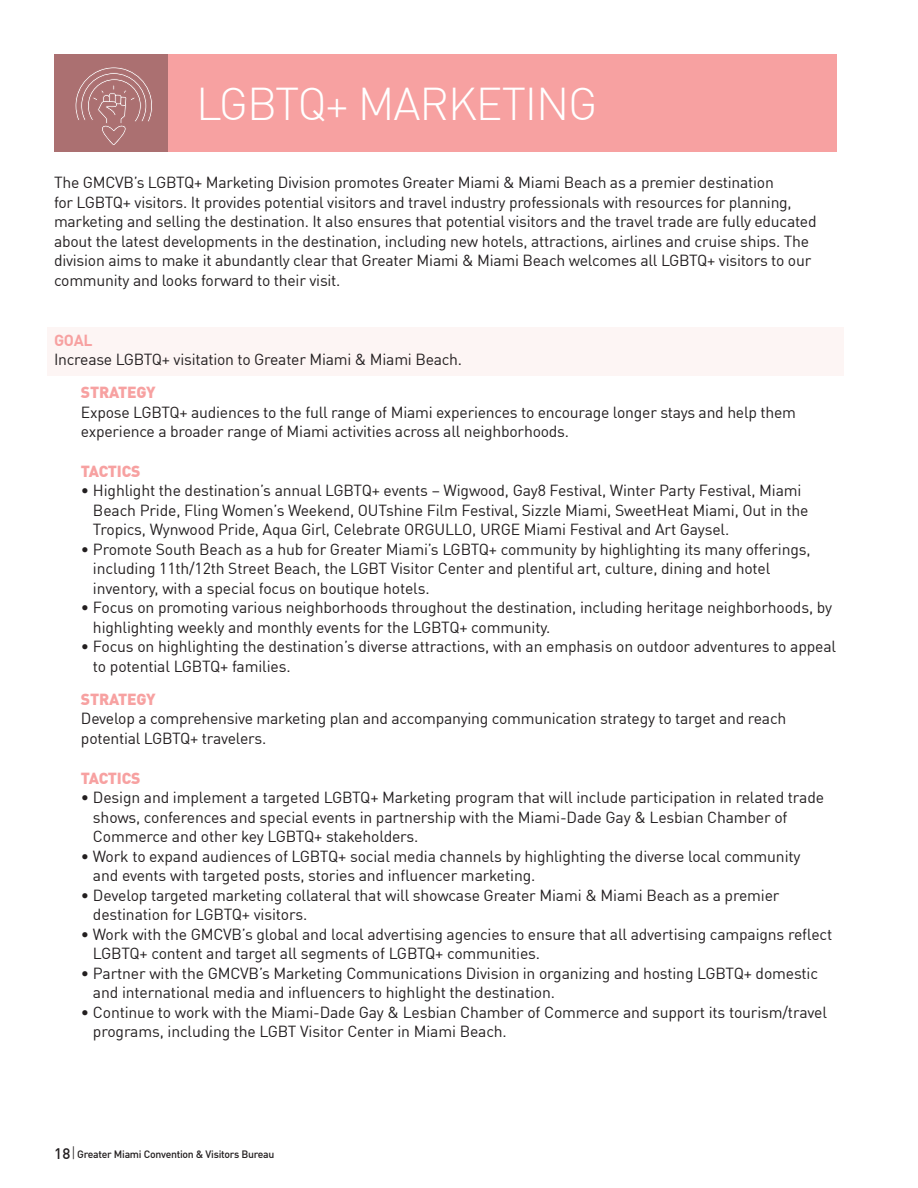
<style>
.page{position:relative;width:918px;height:1188px;background:#fff}
.page>*{position:absolute;margin:0;border:0;box-sizing:border-box;transform-origin:0 0}
.t1{font:300 45px "DIN Offc";letter-spacing:-.025em;color:#fff}
.t2{font:15.75px/19.5px "DIN Offc";letter-spacing:-.01em;color:#231f20}
.t3{font:900 15.75px "DIN Offc";letter-spacing:-.015em;color:#f7a1a1}
.t4{font:700 15.75px "DIN Offc";color:#f7a1a1}
.t5{font:500 10.5px "DIN Offc";letter-spacing:-.025em;color:#231f20}
.s1{font-size:15px}
.s2{font-weight:300;font-size:15px}
</style>
<div class="page">
<div style="left:54px;top:54px;width:783px;height:98px;background:#f7a1a1"></div>
<div style="left:54px;top:54px;width:114px;height:98px;background:#ab7071"></div>
<div style="left:47px;top:327px;width:797px;height:49px;background:#fdf5f4"></div>
<svg style="left:75px;top:67px;width:77px;height:78px"></svg>
<h1 class="t1" style="left:196px;top:76px;width:403px">LGBTQ+ MARKETING</h1>
<p class="t2" style="left:54px;top:172px;width:764px">The GMCVB’s LGBTQ+ Marketing Division promotes Greater Miami &amp; Miami Beach as a premier destination<br>for LGBTQ+ visitors. It provides potential visitors and travel industry professionals with resources for planning, marketing and selling the destination. It also ensures that potential visitors and the travel trade are fully educated about the latest developments in the destination, including new hotels, attractions, airlines and cruise ships. The division aims to make it abundantly clear that Greater Miami &amp; Miami Beach welcomes all LGBTQ+ visitors to our community and looks forward to their visit.</p>
<p class="t4" style="left:54px;top:330px;width:40px">GOAL</p>
<p class="t2" style="left:54px;top:349px;width:410px">Increase LGBTQ+ visitation to Greater Miami &amp; Miami Beach.</p>
<p class="t3" style="left:81px;top:382px;width:76px">STRATEGY</p>
<p class="t2" style="left:81px;top:402px;width:717px">Expose LGBTQ+ audiences to the full range of Miami experiences to encourage longer stays and help them experience a broader range of Miami activities across all neighborhoods.</p>
<p class="t3" style="left:81px;top:461px;width:61px">TACTICS</p>
<p class="t2" style="left:93px;top:481px;width:717px;text-indent:-12px">• Highlight the destination’s annual LGBTQ+ events – Wigwood, Gay8 Festival, Winter Party Festival, Miami<br>Beach Pride, Fling Women’s Weekend, OUTshine Film Festival, Sizzle Miami, SweetHeat Miami, Out in the<br>Tropics, Wynwood Pride, Aqua Girl, Celebrate ORGULLO, URGE Miami Festival and Art Gaysel.</p>
<p class="t2" style="left:93px;top:539px;width:719px;text-indent:-12px">• Promote South Beach as a hub for Greater Miami’s LGBTQ+ community by highlighting its many offerings, including 11th/12th Street Beach, the LGBT Visitor Center and plentiful art, culture, dining and hotel inventory, with a special focus on boutique hotels.</p>
<p class="t2" style="left:93px;top:598px;width:741px;text-indent:-12px">• Focus on promoting various neighborhoods throughout the destination, including heritage neighborhoods, by highlighting weekly and monthly events for the LGBTQ+ community.</p>
<p class="t2" style="left:93px;top:637px;width:745px;text-indent:-12px">• Focus on highlighting the destination’s diverse attractions, with an emphasis on outdoor adventures to appeal to potential LGBTQ+ families.</p>
<p class="t3" style="left:81px;top:689px;width:76px">STRATEGY</p>
<p class="t2" style="left:81px;top:709px;width:707px">Develop a comprehensive marketing plan and accompanying communication strategy to target and reach potential LGBTQ+ travelers.</p>
<p class="t3" style="left:81px;top:767px;width:61px">TACTICS</p>
<p class="t2" style="left:93px;top:787px;width:733px;text-indent:-12px">• Design and implement a targeted LGBTQ+ Marketing program that will include participation in related trade shows, conferences and special events in partnership with the Miami-Dade Gay &amp; Lesbian Chamber of<br>Commerce and other key LGBTQ+ stakeholders.</p>
<p class="t2" style="left:93px;top:846px;width:709px;text-indent:-12px">• Work to expand audiences of LGBTQ+ social media channels by highlighting the diverse local community and events with targeted posts, stories and influencer marketing.</p>
<p class="t2" style="left:93px;top:885px;width:688px;text-indent:-12px">• Develop targeted marketing collateral that will showcase Greater Miami &amp; Miami Beach as a premier destination for LGBTQ+ visitors.</p>
<p class="t2" style="left:93px;top:924px;width:741px;text-indent:-12px">• Work with the GMCVB’s global and local advertising agencies to ensure that all advertising campaigns reflect<br>LGBTQ+ content and target all segments of LGBTQ+ communities.</p>
<p class="t2" style="left:93px;top:963px;width:727px;text-indent:-12px">• Partner with the GMCVB’s Marketing Communications Division in organizing and hosting LGBTQ+ domestic and international media and influencers to highlight the destination.</p>
<p class="t2" style="left:93px;top:1002px;width:736px;text-indent:-12px">• Continue to work with the Miami-Dade Gay &amp; Lesbian Chamber of Commerce and support its tourism/travel programs, including the LGBT Visitor Center in Miami Beach.</p>
<p class="t5" style="left:54px;top:1147px;width:222px"><span class="s1">18</span><span class="s2">|</span> Greater Miami Convention &amp; Visitors Bureau</p>
</div>
